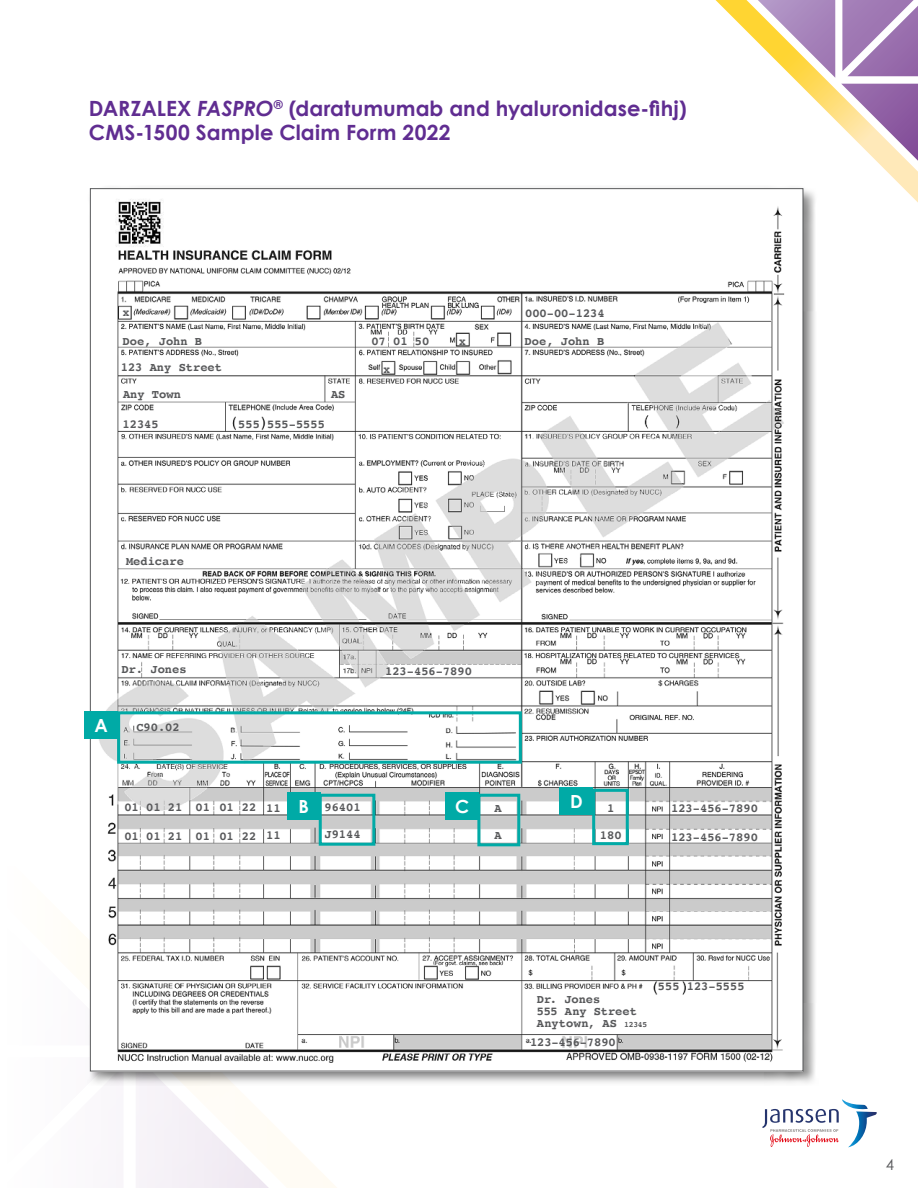
<style>
.page{position:relative;width:918px;height:1188px;background:#fff}
.page>*{position:absolute;margin:0;border:0;box-sizing:border-box;transform-origin:0 0}
.t1{font:700 21px/24px "Century Gothic";letter-spacing:.005em;color:#602d91}
.t2{font:700 18.15px "Century Gothic";color:#fff}
.t3{font:15px "Century Gothic";color:#58595b}
.t4{font:700 12px/12px "Courier";color:#58595b}
.s1{font-style:italic}
.s2{font-size:7.95px}
</style>
<div class="page">
<svg style="left:716px;top:0;width:202px;height:203px"></svg>
<svg style="left:136px;top:1086px;width:201px;height:102px"></svg>
<svg style="left:762px;top:1099px;width:115px;height:48px"></svg>
<div style="left:87px;top:185px;width:731px;height:901px;background:#000;opacity:.5"></div>
<img style="left:92px;top:190px;width:709px;height:879px">
<div style="left:117px;top:711px;width:405px;height:53px;border:3px solid #00aaa6"></div>
<div style="left:85px;top:711px;width:33px;height:28px;background:#00aaa6"></div>
<div style="left:319px;top:794px;width:56px;height:52px;border:3px solid #00aaa6"></div>
<div style="left:477px;top:794px;width:43px;height:52px;border:3px solid #00aaa6"></div>
<div style="left:287px;top:792px;width:33px;height:28px;background:#00aaa6"></div>
<div style="left:446px;top:792px;width:33px;height:28px;background:#00aaa6"></div>
<div style="left:592px;top:789px;width:37px;height:56px;border:3px solid #00aaa6"></div>
<div style="left:560px;top:787px;width:33px;height:28px;background:#00aaa6"></div>
<h1 class="t1" style="left:89px;top:96px;width:599px">DARZALEX <span class="s1">FASPRO</span><sup>®</sup> (daratumumab and hyaluronidase-fihj)<br>CMS-1500 Sample Claim Form 2022</h1>
<p class="t4" style="left:122px;top:306px;width:9px">x</p>
<p class="t4" style="left:525px;top:307px;width:81px">000-00-1234</p>
<p class="t4" style="left:123px;top:334px;width:81px">Doe, John B</p>
<p class="t4" style="left:525px;top:334px;width:81px">Doe, John B</p>
<p class="t4" style="left:121px;top:361px;width:103px">123 Any Street</p>
<p class="t4" style="left:123px;top:388px;width:59px">Any Town</p>
<p class="t4" style="left:331px;top:388px;width:16px">AS</p>
<p class="t4" style="left:123px;top:418px;width:38px">12345</p>
<p class="t4" style="left:371px;top:335px;width:59px">07 01 50</p>
<p class="t4" style="left:459px;top:334px;width:9px">x</p>
<p class="t4" style="left:383px;top:362px;width:9px">x</p>
<p class="t4" style="left:238px;top:418px;width:88px">555 555-5555</p>
<p class="t4" style="left:126px;top:555px;width:59px">Medicare</p>
<p class="t4" style="left:122px;top:663px;width:67px">Dr. Jones</p>
<p class="t4" style="left:385px;top:665px;width:88px">123-456-7890</p>
<h2 class="t2" style="left:95px;top:714px;width:15px">A</h2>
<p class="t4" style="left:136px;top:721px;width:45px">C90.02</p>
<p class="t4" style="left:124px;top:801px;width:133px">01 01 21 01 01 22</p>
<p class="t4" style="left:124px;top:829px;width:133px">01 01 21 01 01 22</p>
<p class="t4" style="left:266px;top:802px;width:16px">11</p>
<p class="t4" style="left:266px;top:829px;width:16px">11</p>
<h2 class="t2" style="left:298px;top:795px;width:12px">B</h2>
<h2 class="t2" style="left:455px;top:795px;width:16px">C</h2>
<h2 class="t2" style="left:570px;top:790px;width:14px">D</h2>
<p class="t4" style="left:325px;top:801px;width:38px">96401</p>
<p class="t4" style="left:325px;top:828px;width:38px">J9144</p>
<p class="t4" style="left:494px;top:802px;width:9px">A</p>
<p class="t4" style="left:494px;top:829px;width:9px">A</p>
<p class="t4" style="left:607px;top:802px;width:9px">1</p>
<p class="t4" style="left:600px;top:829px;width:23px">180</p>
<p class="t4" style="left:671px;top:802px;width:88px">123-456-7890</p>
<p class="t4" style="left:671px;top:831px;width:88px">123-456-7890</p>
<p class="t4" style="left:537px;top:992px;width:112px">Dr. Jones<br>555 Any Street<br>Anytown, AS <span class="s2">12345</span></p>
<p class="t4" style="left:530px;top:1036px;width:87px">123-456-7890</p>
<p class="t4" style="left:658px;top:980px;width:88px">555 123-5555</p>
<p class="t3" style="left:886px;top:1155px;width:10px">4</p>
</div>
